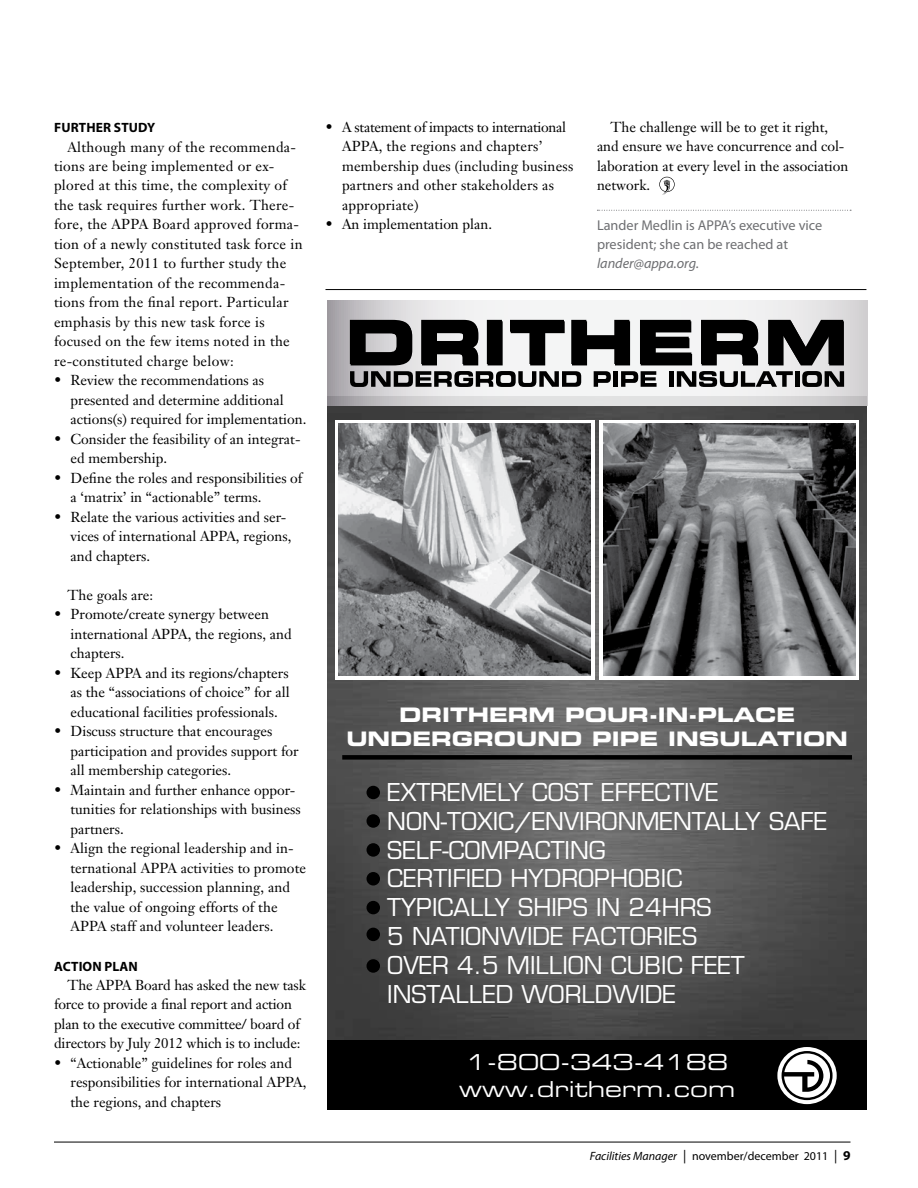
<style>
.page{position:relative;width:918px;height:1188px;background:#fff}
.page>*{position:absolute;margin:0;border:0;box-sizing:border-box;transform-origin:0 0}
.t1{font:24px/28.8px "Eurostile LT Std";color:#fff}
.t2{font:22.05px/26.4px "Eurostile LT Std Ex 2";color:#fff;text-align:center}
.t3{font:19.95px/24px "Eurostile LT Std Bold Ex 2";color:#fff;text-align:center}
.t4{font:14.25px/19.5px "Janson Text";color:#000}
.t5{font:14.25px/19.5px "Janson Text";letter-spacing:.02em;color:#000}
.t6{font:14.25px/19.5px "Myriad Pro";color:#6d6e71}
.t7{font:italic 14.25px "Myriad Pro";color:#6d6e71}
.t8{font:700 13.5px "Myriad Pro";letter-spacing:.01em;color:#000}
.t9{font:12px "Myriad Pro";color:#000}
.s1{font-style:italic}
.s2{font-size:13.5px}
.s3{font-weight:700;font-size:13.5px}
</style>
<div class="page">
<svg style="left:597px;top:210px;width:254px;height:1px"></svg>
<svg style="left:659px;top:177px;width:16px;height:18px"></svg>
<hr style="left:54px;top:1142px;width:796px;height:1px;background:#000">
<img style="left:327px;top:406px;width:540px;height:634px">
<div style="left:327px;top:1040px;width:540px;height:70px;background:#000"></div>
<svg style="left:327px;top:301px;width:540px;height:105px"></svg>
<svg style="left:777px;top:1047px;width:60px;height:57px"></svg>
<svg style="left:350px;top:371px;width:231px;height:16px"></svg>
<svg style="left:594px;top:371px;width:17px;height:16px"></svg>
<div style="left:613px;top:371px;width:5px;height:16px;background:#000"></div>
<svg style="left:621px;top:371px;width:36px;height:16px"></svg>
<div style="left:669px;top:371px;width:5px;height:16px;background:#000"></div>
<svg style="left:677px;top:371px;width:116px;height:16px"></svg>
<hr style="left:795px;top:371px;width:4px;height:16px;background:#000">
<svg style="left:802px;top:371px;width:42px;height:16px"></svg>
<svg style="left:350px;top:320px;width:494px;height:45px"></svg>
<div style="left:342px;top:755px;width:510px;height:5px;background:#000"></div>
<div style="left:335px;top:420px;width:259px;height:259px;background:linear-gradient(to right,#fff,#fff)"></div>
<div style="left:600px;top:420px;width:259px;height:259px;background:linear-gradient(to right,#fff,#fff)"></div>
<img style="left:603px;top:424px;width:252px;height:252px">
<img style="left:339px;top:424px;width:252px;height:252px">
<div style="left:367px;top:786px;width:13px;height:13px;background:#000;border-radius:50%"></div>
<div style="left:367px;top:814px;width:13px;height:14px;background:#000;border-radius:50%"></div>
<div style="left:367px;top:872px;width:13px;height:14px;background:#000;border-radius:50%"></div>
<div style="left:367px;top:843px;width:13px;height:14px;background:#000;border-radius:50%"></div>
<div style="left:367px;top:901px;width:13px;height:13px;background:#000;border-radius:50%"></div>
<div style="left:367px;top:928px;width:13px;height:13px;background:#000;border-radius:50%"></div>
<div style="left:367px;top:959px;width:13px;height:14px;background:#000;border-radius:50%"></div>
<hr style="left:326px;top:289px;width:540px;height:1px;background:#000">
<p class="t8" style="left:54px;top:119px;width:103px">FURTHER STUDY</p>
<p class="t5" style="left:54px;top:137px;width:250px;text-indent:13px">Although many of the recommenda&shy;tions are being implemented or ex&shy;plored at this time, the complexity of the task requires further work. There&shy;fore, the APPA Board approved forma&shy;tion of a newly constituted task force in September, 2011 to further study the implementation of the recommenda&shy;tions from the final report. Particular emphasis by this new task force is focused on the few items noted in the re-constituted charge below:</p>
<p class="t4" style="left:71px;top:371px;width:237px;text-indent:-17px">• Review the recommendations as presented and determine additional actions(s) required for implementation.</p>
<p class="t4" style="left:71px;top:429px;width:232px;text-indent:-17px">• Consider the feasibility of an integrat&shy;ed membership.</p>
<p class="t4" style="left:71px;top:468px;width:233px;text-indent:-17px">• Define the roles and responsibilities of a ‘matrix’ in “actionable” terms.</p>
<p class="t4" style="left:71px;top:507px;width:222px;text-indent:-17px">• Relate the various activities and ser&shy;vices of international APPA, regions, and chapters.</p>
<p class="t4" style="left:67px;top:585px;width:87px">The goals are:</p>
<p class="t4" style="left:71px;top:605px;width:223px;text-indent:-17px">• Promote/create synergy between international APPA, the regions, and chapters.</p>
<p class="t4" style="left:71px;top:663px;width:221px;text-align:justify;text-indent:-17px">• Keep APPA and its regions/chapters as the “associations of choice” for all educational facilities professionals.</p>
<p class="t4" style="left:71px;top:722px;width:230px;text-indent:-17px">• Discuss structure that encourages participation and provides support for all membership categories.</p>
<p class="t4" style="left:71px;top:780px;width:232px;text-indent:-17px">• Maintain and further enhance oppor&shy;tunities for relationships with business partners.</p>
<p class="t4" style="left:71px;top:838px;width:237px;text-indent:-17px">• Align the regional leadership and in&shy;ternational APPA activities to promote leadership, succession planning, and the value of ongoing efforts of the APPA staff and volunteer leaders.</p>
<p class="t8" style="left:54px;top:957px;width:85px">ACTION PLAN</p>
<p class="t4" style="left:54px;top:975px;width:253px;text-indent:13px">The APPA Board has asked the new task force to provide a final report and action plan to the executive committee/ board of directors by July 2012 which is to include:</p>
<p class="t4" style="left:71px;top:1053px;width:237px;text-indent:-17px">• “Actionable” guidelines for roles and responsibilities for international APPA, the regions, and chapters</p>
<p class="t4" style="left:342px;top:117px;width:233px;text-indent:-17px">• A statement of impacts to international<br>APPA, the regions and chapters’ membership dues (including business partners and other stakeholders as appropriate)</p>
<p class="t4" style="left:326px;top:215px;width:168px">• An implementation plan.</p>
<p class="t4" style="left:597px;top:117px;width:253px;text-indent:13px">The challenge will be to get it right, and ensure we have concurrence and col&shy;laboration at every level in the association network.</p>
<p class="t6" style="left:597px;top:215px;width:227px">Lander Medlin is APPA’s executive vice president; she can be reached at</p>
<p class="t7" style="left:597px;top:255px;width:104px">lander@appa.org.</p>
<h3 class="t3" style="left:346px;top:702px;width:503px">DRITHERM POUR-IN-PLACE<br>UNDERGROUND PIPE INSULATION</h3>
<h1 class="t1" style="left:387px;top:778px;width:441px">EXTREMELY COST EFFECTIVE<br>NON-TOXIC/ENVIRONMENTALLY SAFE<br>SELF-COMPACTING<br>CERTIFIED HYDROPHOBIC<br>TYPICALLY SHIPS IN 24HRS<br>5 NATIONWIDE FACTORIES<br>OVER 4.5 MILLION CUBIC FEET<br>INSTALLED WORLDWIDE</h1>
<h2 class="t2" style="left:459px;top:1049px;width:278px">1-800-343-4188 www.dritherm.com</h2>
<p class="t9" style="left:590px;top:1149px;width:262px"><span class="s1">Facilities Manager</span> <span class="s2">|</span> november/december 2011 <span class="s2">|</span> <span class="s3">9</span></p>
</div>
